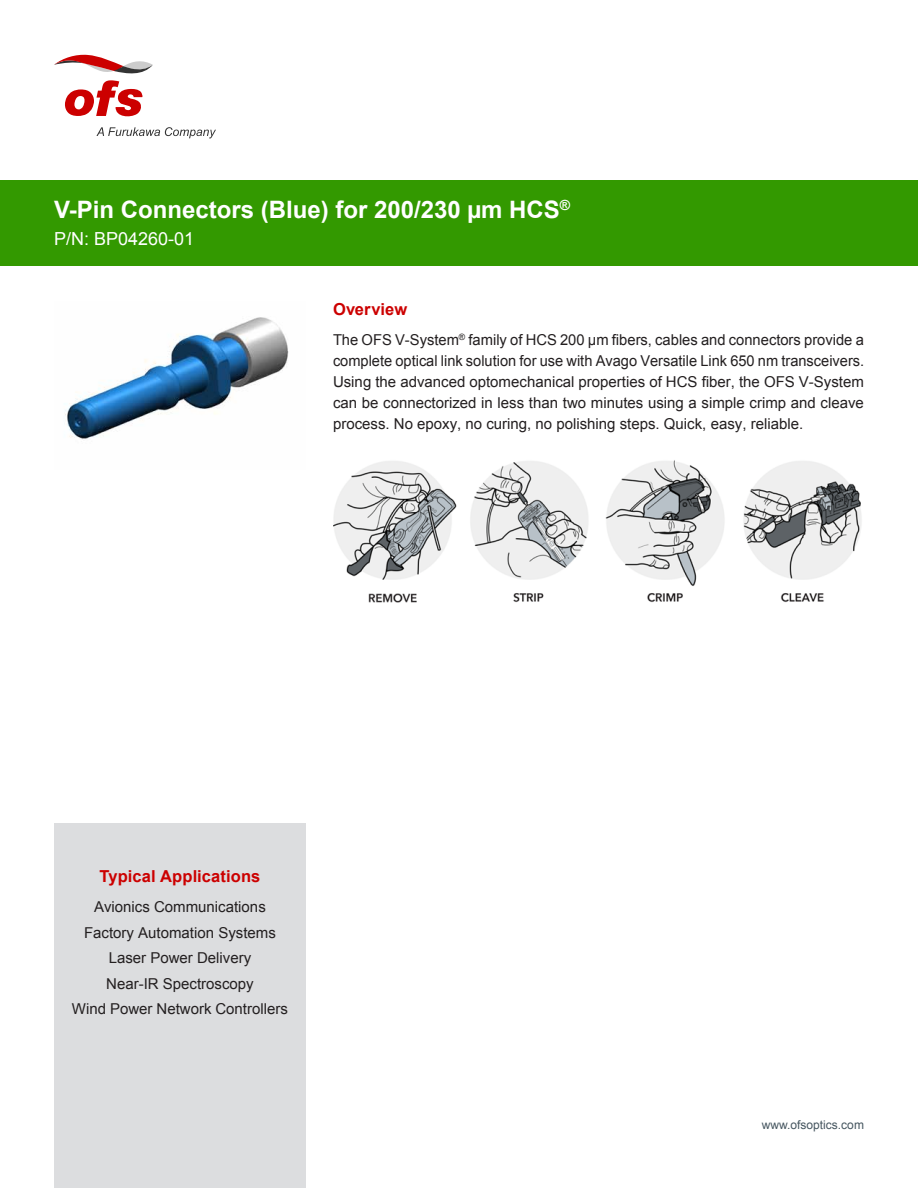
<style>
.page{position:relative;width:918px;height:1188px;background:#fff}
.page>*{position:absolute;margin:0;border:0;box-sizing:border-box;transform-origin:0 0}
.t1{font:700 24px "Arial";color:#fff}
.t2{font:18px "Arial";color:#fff}
.t3{font:700 16.5px "Arial";letter-spacing:.005em;color:#c00}
.t4{font:15px/21px "Arial";color:#231f20;text-align:justify}
.t5{font:12px "Arial";color:#45555f}
</style>
<div class="page">
<div style="left:0;top:180px;width:918px;height:86px;background:#390"></div>
<svg style="left:96px;top:127px;width:120px;height:11px"></svg>
<svg style="left:54px;top:54px;width:99px;height:63px"></svg>
<img style="left:333px;top:460px;width:529px;height:143px">
<div style="left:54px;top:824px;width:252px;height:364px;background:#dcdddf"></div>
<img style="left:65px;top:317px;width:224px;height:122px">
<h1 class="t1" style="left:54px;top:194px;width:518px">V-Pin Connectors (Blue) for 200/230 µm HCS<sup>®</sup></h1>
<p class="t2" style="left:54px;top:227px;width:142px">P/N: BP04260-01</p>
<p class="t3" style="left:333px;top:298px;width:76px">Overview</p>
<p class="t4" style="left:333px;top:329px;width:533px">The OFS V-System<sup>®</sup> family of HCS 200 µm fibers, cables and connectors provide a complete optical link solution for use with Avago Versatile Link 650 nm transceivers.<br>Using the advanced optomechanical properties of HCS fiber, the OFS V-System can be connectorized in less than two minutes using a simple crimp and cleave process. No epoxy, no curing, no polishing steps. Quick, easy, reliable.</p>
<p class="t3" style="left:100px;top:865px;width:162px">Typical Applications</p>
<p class="t4" style="left:72px;top:894px;width:217px;line-height:25.5px;text-align:center">Avionics Communications<br>Factory Automation Systems<br>Laser Power Delivery<br>Near-IR Spectroscopy<br>Wind Power Network Controllers</p>
<p class="t5" style="left:762px;top:1117px;width:104px">www.ofsoptics.com</p>
</div>
